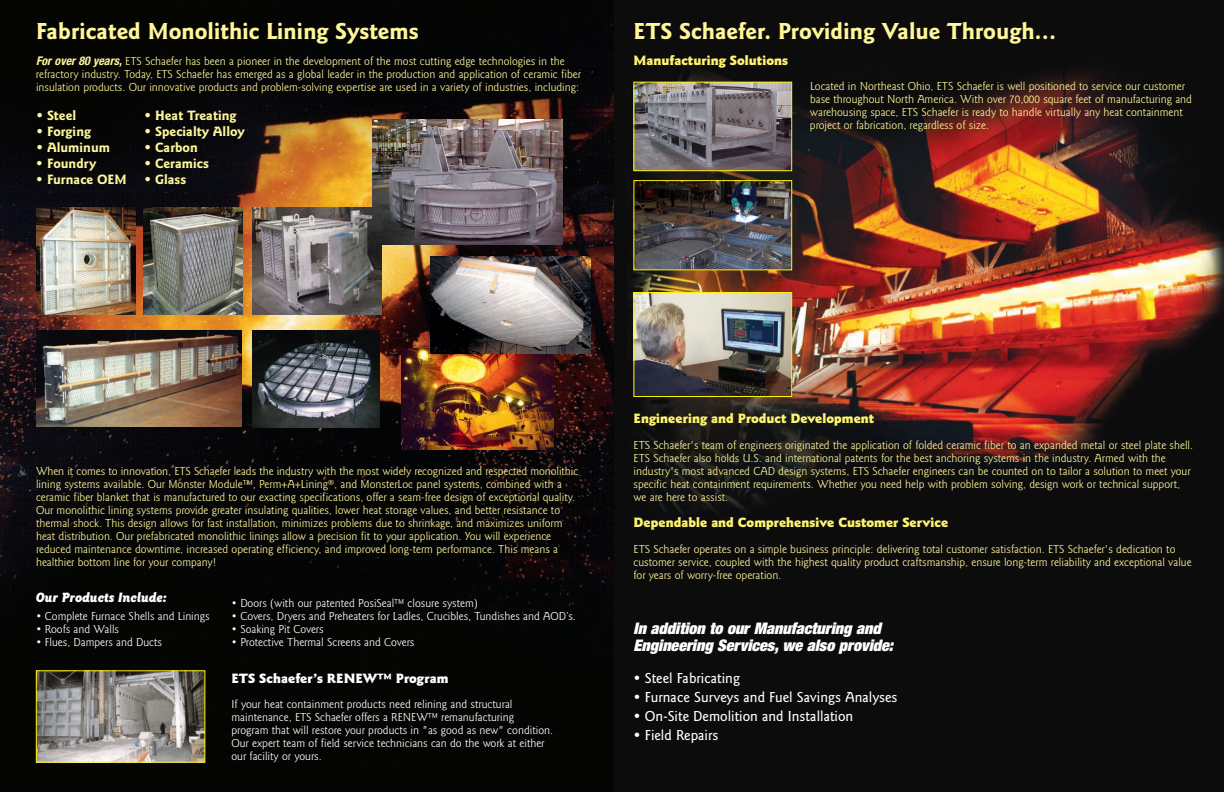
<style>
.page{position:relative;width:1224px;height:792px;background:#fff}
.page>*{position:absolute;margin:0;border:0;box-sizing:border-box;transform-origin:0 0}
.t1{font:700 24px "Goudy Sans";color:#fff79a}
.t2{font:italic 900 expanded 16px/17px "Helvetica Neue";color:#fff}
.t3{font:500 15px "Goudy Sans";color:#fff}
.t4{font:900 14px "Goudy Sans";color:#fff46d}
.t5{font:700 14px "Goudy Sans";color:#fff79a}
.t6{font:900 14px "Goudy Sans";color:#fff}
.t7{font:italic 900 14px "Goudy Sans";color:#fff}
.t8{font:12px/13px "Goudy Sans";color:#fff79a}
.t9{font:12px/13px "Goudy Sans";color:#fff}
.s1{font-family:"Helvetica Neue";font-weight:700;font-style:italic;font-stretch:condensed}
</style>
<div class="page">
<img style="left:0;top:0;width:615px;height:792px">
<svg style="left:615px;top:0;width:609px;height:792px;background:#331d17"></svg>
<img style="left:38px;top:672px;width:165px;height:88px">
<div style="left:36px;top:670px;width:169px;height:92px;border:1px solid #fff101"></div>
<img style="left:636px;top:84px;width:154px;height:85px">
<div style="left:634px;top:82px;width:158px;height:89px;border:1px solid #fff101"></div>
<img style="left:636px;top:182px;width:154px;height:86px">
<div style="left:634px;top:180px;width:158px;height:90px;border:1px solid #fff101"></div>
<img style="left:636px;top:294px;width:154px;height:101px">
<div style="left:634px;top:292px;width:158px;height:105px;border:1px solid #fff101"></div>
<img style="left:373px;top:120px;width:189px;height:125px">
<img style="left:253px;top:208px;width:129px;height:107px">
<img style="left:143px;top:207px;width:99px;height:108px">
<img style="left:36px;top:207px;width:99px;height:108px">
<img style="left:36px;top:330px;width:205px;height:97px">
<img style="left:252px;top:330px;width:128px;height:97px">
<img style="left:401px;top:349px;width:153px;height:100px">
<img style="left:431px;top:256px;width:159px;height:98px">
<h1 class="t1" style="left:36px;top:22px;width:384px">Fabricated Monolithic Lining Systems</h1>
<p class="t8" style="left:36px;top:55px;width:547px"><span class="s1">For over 80 years,</span> ETS Schaefer has been a pioneer in the development of the most cutting edge technologies in the refractory industry. Today, ETS Schaefer has emerged as a global leader in the production and application of ceramic fiber insulation products. Our innovative products and problem-solving expertise are used in a variety of industries, including:</p>
<p class="t5" style="left:36px;top:110px;width:42px">• Steel</p>
<p class="t5" style="left:144px;top:110px;width:94px">• Heat Treating</p>
<p class="t5" style="left:36px;top:126px;width:57px">• Forging</p>
<p class="t5" style="left:144px;top:126px;width:102px">• Specialty Alloy</p>
<p class="t5" style="left:36px;top:142px;width:76px">• Aluminum</p>
<p class="t5" style="left:144px;top:142px;width:55px">• Carbon</p>
<p class="t5" style="left:36px;top:158px;width:62px">• Foundry</p>
<p class="t5" style="left:144px;top:158px;width:66px">• Ceramics</p>
<p class="t5" style="left:36px;top:174px;width:152px">• Furnace OEM • Glass</p>
<h1 class="t1" style="left:634px;top:22px;width:424px">ETS Schaefer. Providing Value Through…</h1>
<p class="t4" style="left:634px;top:55px;width:156px">Manufacturing Solutions</p>
<p class="t8" style="left:810px;top:80px;width:384px">Located in Northeast Ohio, ETS Schaefer is well positioned to service our customer base throughout North America. With over 70,000 square feet of manufacturing and warehousing space, ETS Schaefer is ready to handle virtually any heat containment project or fabrication, regardless of size.</p>
<p class="t8" style="left:36px;top:466px;width:544px">When it comes to innovation, ETS Schaefer leads the industry with the most widely recognized and respected monolithic lining systems available. Our Monster Module™, Perm+A+Lining®, and MonsterLoc panel systems, combined with a ceramic fiber blanket that is manufactured to our exacting specifications, offer a seam-free design of exceptional quality.<br>Our monolithic lining systems provide greater insulating qualities, lower heat storage values, and better resistance to thermal shock. This design allows for fast installation, minimizes problems due to shrinkage, and maximizes uniform heat distribution. Our prefabricated monolithic linings allow a precision fit to your application. You will experience reduced maintenance downtime, increased operating efficiency, and improved long-term performance. This means a healthier bottom line for your company!</p>
<p class="t7" style="left:36px;top:592px;width:132px">Our Products Include:</p>
<p class="t9" style="left:36px;top:610px;width:175px">• Complete Furnace Shells and Linings</p>
<p class="t9" style="left:36px;top:623px;width:85px">• Roofs and Walls</p>
<p class="t9" style="left:36px;top:636px;width:128px">• Flues, Dampers and Ducts</p>
<p class="t9" style="left:232px;top:597px;width:248px">• Doors (with our patented PosiSeal™ closure system)</p>
<p class="t9" style="left:232px;top:610px;width:346px">• Covers, Dryers and Preheaters for Ladles, Crucibles, Tundishes and AOD’s.</p>
<p class="t9" style="left:232px;top:623px;width:94px">• Soaking Pit Covers</p>
<p class="t9" style="left:232px;top:636px;width:184px">• Protective Thermal Screens and Covers</p>
<p class="t6" style="left:232px;top:674px;width:218px">ETS Schaefer’s RENEW™ Program</p>
<p class="t9" style="left:232px;top:699px;width:323px">If your heat containment products need relining and structural maintenance, ETS Schaefer offers a RENEW™ remanufacturing program that will restore your products in "as good as new" condition.<br>Our expert team of field service technicians can do the work at either our facility or yours.</p>
<p class="t4" style="left:634px;top:413px;width:242px">Engineering and Product Development</p>
<p class="t8" style="left:634px;top:439px;width:561px">ETS Schaefer's team of engineers originated the application of folded ceramic fiber to an expanded metal or steel plate shell.<br>ETS Schaefer also holds U.S. and international patents for the best anchoring systems in the industry. Armed with the industry's most advanced CAD design systems, ETS Schaefer engineers can be counted on to tailor a solution to meet your specific heat containment requirements. Whether you need help with problem solving, design work or technical support, we are here to assist.</p>
<p class="t4" style="left:634px;top:517px;width:316px">Dependable and Comprehensive Customer Service</p>
<p class="t8" style="left:634px;top:543px;width:560px">ETS Schaefer operates on a simple business principle: delivering total customer satisfaction. ETS Schaefer's dedication to customer service, coupled with the highest quality product craftsmanship, ensure long-term reliability and exceptional value for years of worry-free operation.</p>
<h2 class="t2" style="left:634px;top:621px;width:261px">In addition to our Manufacturing and<br>Engineering Services, we also provide:</h2>
<p class="t3" style="left:634px;top:673px;width:108px">• Steel Fabricating</p>
<p class="t3" style="left:634px;top:692px;width:265px">• Furnace Surveys and Fuel Savings Analyses</p>
<p class="t3" style="left:634px;top:711px;width:221px">• On-Site Demolition and Installation</p>
<p class="t3" style="left:634px;top:730px;width:86px">• Field Repairs</p>
</div>
